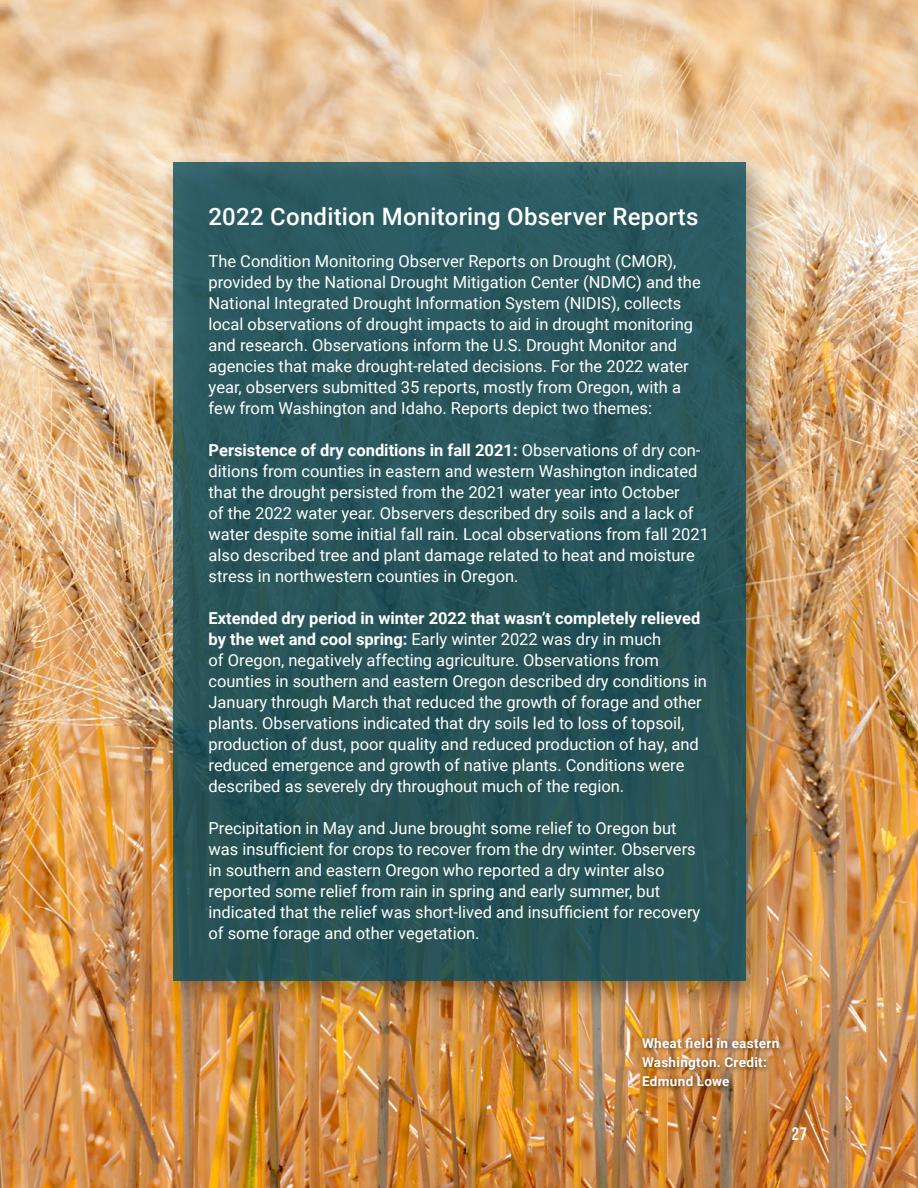
<style>
.page{position:relative;width:918px;height:1188px;background:#fff}
.page>*{position:absolute;margin:0;border:0;box-sizing:border-box;transform-origin:0 0}
.Body_subhead_1{font:500 24px "Roboto";letter-spacing:.01em;color:#fff}
.t1{font:700 18px "Bebas Neue Pro";color:#fff}
.Body_white{font:16.5px/21px "Roboto";color:#fff}
.t2{font:700 13.5px/18.9px "Roboto";letter-spacing:.025em;color:#fff}
.s1{font-weight:700}
</style>
<div class="page">
<img style="left:0;top:0;width:918px;height:1188px">
<div style="left:639px;top:1034px;width:146px;height:58px;background:#000;opacity:.5"></div>
<div style="left:162px;top:151px;width:612px;height:858px;background:#000;opacity:.4"></div>
<div style="left:173px;top:162px;width:572px;height:819px;background:linear-gradient(to bottom,#2c5b62,#265052)"></div>
<h1 class="Body_subhead_1" style="left:209px;top:200px;width:492px">2022 Condition Monitoring Observer Reports</h1>
<p class="Body_white" style="left:209px;top:250px;width:494px">The Condition Monitoring Observer Reports on Drought (CMOR), provided by the National Drought Mitigation Center (NDMC) and the National Integrated Drought Information System (NIDIS), collects local observations of drought impacts to aid in drought monitoring and research. Observations inform the U.S. Drought Monitor and agencies that make drought-related decisions. For the 2022 water year, observers submitted 35 reports, mostly from Oregon, with a few from Washington and Idaho. Reports depict two themes:</p>
<p class="Body_white" style="left:209px;top:439px;width:502px"><span class="s1">Persistence of dry conditions in fall 2021:</span> Observations of dry con&shy;ditions from counties in eastern and western Washington indicated that the drought persisted from the 2021 water year into October<br>of the 2022 water year. Observers described dry soils and a lack of water despite some initial fall rain. Local observations from fall 2021 also described tree and plant damage related to heat and moisture stress in northwestern counties in Oregon.</p>
<p class="Body_white" style="left:209px;top:607px;width:500px"><span class="s1">Extended dry period in winter 2022 that wasn’t completely relieved by the wet and cool spring:</span> Early winter 2022 was dry in much<br>of Oregon, negatively affecting agriculture. Observations from counties in southern and eastern Oregon described dry conditions in January through March that reduced the growth of forage and other plants. Observations indicated that dry soils led to loss of topsoil, production of dust, poor quality and reduced production of hay, and reduced emergence and growth of native plants. Conditions were described as severely dry throughout much of the region.</p>
<p class="Body_white" style="left:209px;top:817px;width:493px">Precipitation in May and June brought some relief to Oregon but was insufficient for crops to recover from the dry winter. Observers in southern and eastern Oregon who reported a dry winter also reported some relief from rain in spring and early summer, but indicated that the relief was short-lived and insufficient for recovery of some forage and other vegetation.</p>
<p class="t2" style="left:642px;top:1033px;width:139px">Wheat field in eastern<br>Washington. Credit:<br>Edmund Lowe</p>
<p class="t1" style="left:792px;top:1123px;width:17px">27</p>
</div>
